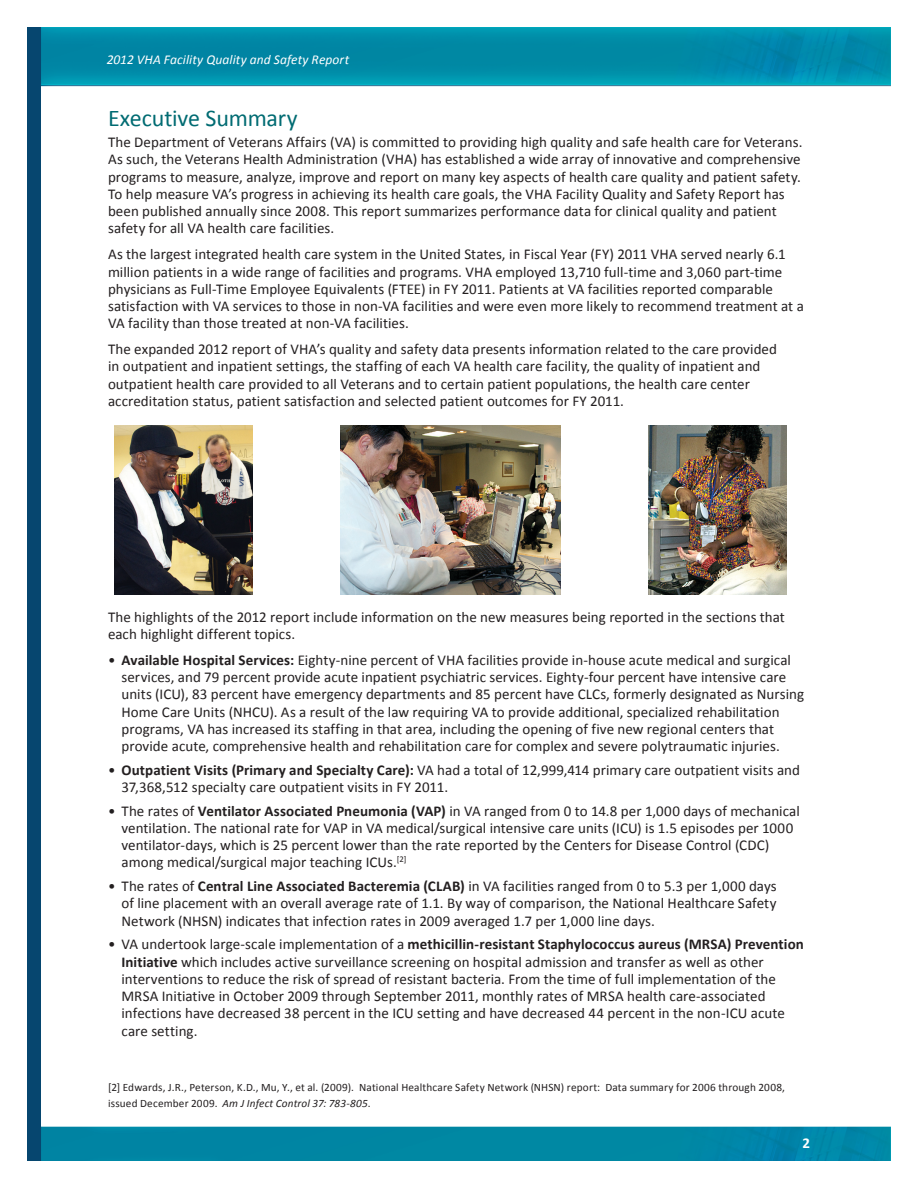
<style>
.page{position:relative;width:918px;height:1188px;background:#fff}
.page>*{position:absolute;margin:0;border:0;box-sizing:border-box;transform-origin:0 0}
.t1{font:24px "Calibri";letter-spacing:-.01em;color:#006b72}
.t2{font:15px/17.2px "Calibri";color:#231f20}
.t3{font:700 15px "Calibri";color:#fff}
.t4{font:italic 13.5px "Calibri";letter-spacing:.005em;color:#fff}
.t5{font:11.25px/16.5px "Calibri";letter-spacing:.015em;color:#231f20}
.s1{font-weight:700}
.s2{font-style:italic}
</style>
<div class="page">
<img style="left:27px;top:27px;width:864px;height:1134px">
<img style="left:115px;top:425px;width:138px;height:169px">
<img style="left:341px;top:425px;width:219px;height:169px">
<img style="left:649px;top:425px;width:137px;height:169px">
<p class="t4" style="left:107px;top:50px;width:244px">2012 VHA Facility Quality and Safety Report</p>
<h2 class="t1" style="left:108px;top:103px;width:191px">Executive Summary</h2>
<p class="t2" style="left:108px;top:134px;width:696px">The Department of Veterans Affairs (VA) is committed to providing high quality and safe health care for Veterans.<br>As such, the Veterans Health Administration (VHA) has established a wide array of innovative and comprehensive programs to measure, analyze, improve and report on many key aspects of health care quality and patient safety.<br>To help measure VA’s progress in achieving its health care goals, the VHA Facility Quality and Safety Report has been published annually since 2008. This report summarizes performance data for clinical quality and patient safety for all VA health care facilities.</p>
<p class="t2" style="left:108px;top:246px;width:697px">As the largest integrated health care system in the United States, in Fiscal Year (FY) 2011 VHA served nearly 6.1 million patients in a wide range of facilities and programs. VHA employed 13,710 full-time and 3,060 part-time physicians as Full-Time Employee Equivalents (FTEE) in FY 2011. Patients at VA facilities reported comparable satisfaction with VA services to those in non-VA facilities and were even more likely to recommend treatment at a VA facility than those treated at non-VA facilities.</p>
<p class="t2" style="left:108px;top:341px;width:671px">The expanded 2012 report of VHA’s quality and safety data presents information related to the care provided in outpatient and inpatient settings, the staffing of each VA health care facility, the quality of inpatient and outpatient health care provided to all Veterans and to certain patient populations, the health care center accreditation status, patient satisfaction and selected patient outcomes for FY 2011.</p>
<p class="t2" style="left:108px;top:608px;width:679px">The highlights of the 2012 report include information on the new measures being reported in the sections that each highlight different topics.</p>
<p class="t2" style="left:122px;top:651px;width:684px;text-indent:-14px">• <span class="s1">Available Hospital Services:</span> Eighty-nine percent of VHA facilities provide in-house acute medical and surgical services, and 79 percent provide acute inpatient psychiatric services. Eighty-four percent have intensive care units (ICU), 83 percent have emergency departments and 85 percent have CLCs, formerly designated as Nursing Home Care Units (NHCU). As a result of the law requiring VA to provide additional, specialized rehabilitation programs, VA has increased its staffing in that area, including the opening of five new regional centers that provide acute, comprehensive health and rehabilitation care for complex and severe polytraumatic injuries.</p>
<p class="t2" style="left:122px;top:761px;width:680px;text-indent:-14px">• <span class="s1">Outpatient Visits (Primary and Specialty Care):</span> VA had a total of 12,999,414 primary care outpatient visits and<br>37,368,512 specialty care outpatient visits in FY 2011.</p>
<p class="t2" style="left:122px;top:802px;width:680px;text-indent:-14px">• The rates of <span class="s1">Ventilator Associated Pneumonia (VAP)</span> in VA ranged from 0 to 14.8 per 1,000 days of mechanical ventilation. The national rate for VAP in VA medical/surgical intensive care units (ICU) is 1.5 episodes per 1000 ventilator-days, which is 25 percent lower than the rate reported by the Centers for Disease Control (CDC) among medical/surgical major teaching ICUs.<sup>[2]</sup></p>
<p class="t2" style="left:122px;top:878px;width:657px;text-align:justify;text-indent:-14px">• The rates of <span class="s1">Central Line Associated Bacteremia (CLAB)</span> in VA facilities ranged from 0 to 5.3 per 1,000 days of line placement with an overall average rate of 1.1. By way of comparison, the National Healthcare Safety Network (NHSN) indicates that infection rates in 2009 averaged 1.7 per 1,000 line days.</p>
<p class="t2" style="left:122px;top:936px;width:684px;text-indent:-14px">• VA undertook large-scale implementation of a <span class="s1">methicillin-resistant Staphylococcus aureus (MRSA) Prevention Initiative</span> which includes active surveillance screening on hospital admission and transfer as well as other interventions to reduce the risk of spread of resistant bacteria. From the time of full implementation of the MRSA Initiative in October 2009 through September 2011, monthly rates of MRSA health care-associated infections have decreased 38 percent in the ICU setting and have decreased 44 percent in the non-ICU acute care setting.</p>
<p class="t5" style="left:108px;top:1079px;width:679px">[2] Edwards, J.R., Peterson, K.D., Mu, Y., et al. (2009). National Healthcare Safety Network (NHSN) report: Data summary for 2006 through 2008, issued December 2009. <span class="s2">Am J Infect Control 37: 783-805</span>.</p>
<p class="t3" style="left:802px;top:1133px;width:9px">2</p>
</div>
